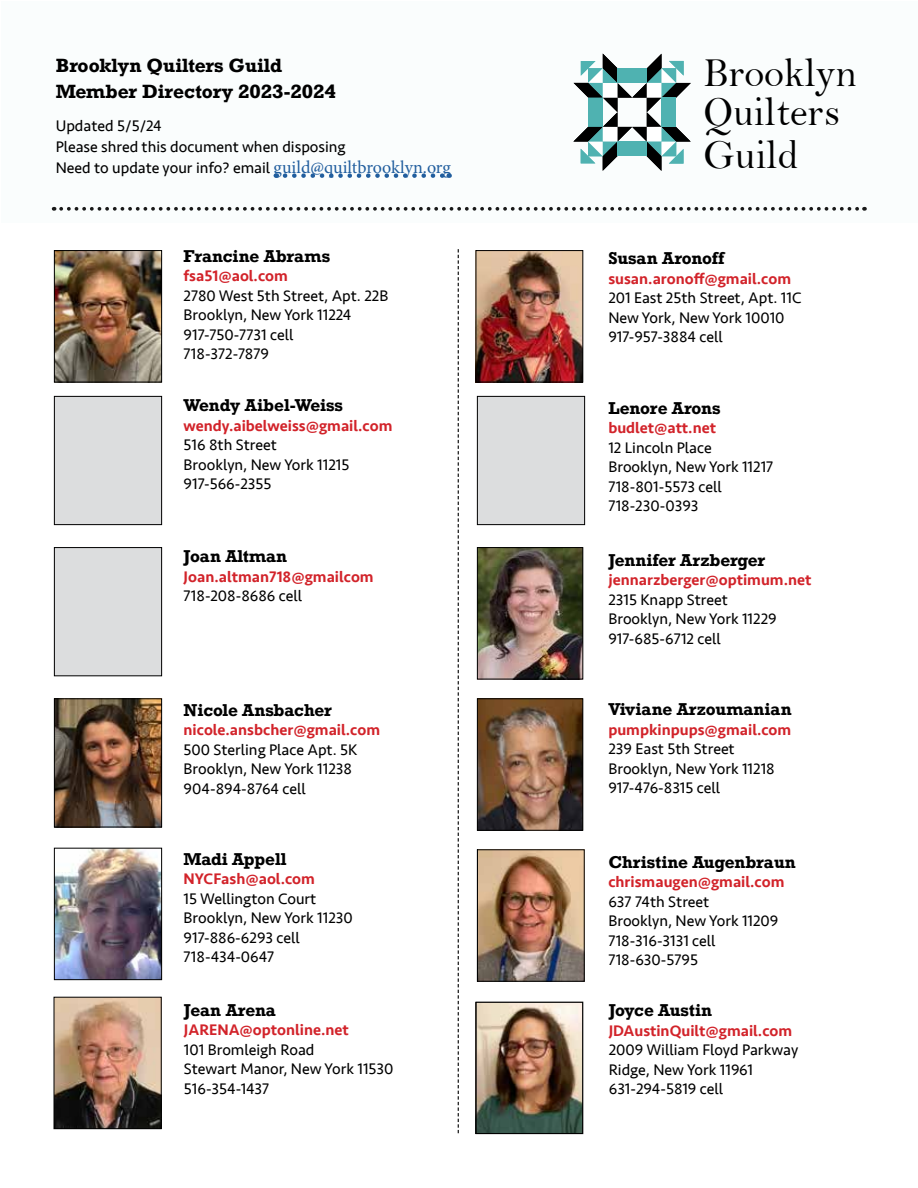
<style>
.page{position:relative;width:918px;height:1188px;background:#fff}
.page>*{position:absolute;margin:0;border:0;box-sizing:border-box;transform-origin:0 0}
.t1{font:41.55px/41.2px "Bell";color:#000}
.t2{font:700 18px/25.5px "Rockwell";color:#000}
.t3{font:700 16.2px "Rockwell";color:#000}
.t4{font:15.75px/19.5px "Seravek";color:#000}
.t5{font:500 15.75px "Seravek";color:#d2232a}
.s1{font-family:"Minion Pro";font-size:18px;color:#215e9e}
</style>
<div class="page">
<img style="left:479px;top:549px;width:102px;height:128px">
<div style="left:477px;top:547px;width:106px;height:132px;border:1px solid #000"></div>
<img style="left:479px;top:851px;width:104px;height:129px">
<div style="left:477px;top:849px;width:108px;height:133px;border:1px solid #000"></div>
<img style="left:478px;top:1004px;width:103px;height:128px">
<div style="left:476px;top:1002px;width:107px;height:132px;border:1px solid #000"></div>
<img style="left:56px;top:252px;width:104px;height:128px">
<div style="left:54px;top:250px;width:108px;height:132px;border:1px solid #000"></div>
<div style="left:54px;top:396px;width:108px;height:129px;background:#dcddde"></div>
<div style="left:54px;top:396px;width:108px;height:129px;border:1px solid #000"></div>
<img style="left:56px;top:999px;width:104px;height:128px">
<div style="left:54px;top:997px;width:108px;height:132px;border:1px solid #000"></div>
<img style="left:479px;top:700px;width:102px;height:129px">
<div style="left:477px;top:698px;width:106px;height:133px;border:1px solid #000"></div>
<img style="left:478px;top:252px;width:103px;height:128px">
<div style="left:476px;top:250px;width:107px;height:132px;border:1px solid #000"></div>
<img style="left:56px;top:850px;width:104px;height:128px">
<div style="left:54px;top:848px;width:108px;height:132px;border:1px solid #000"></div>
<svg style="left:458px;top:249px;width:1px;height:884px"></svg>
<div style="left:1px;top:1px;width:917px;height:221px;background:#fafdfd"></div>
<svg style="left:573px;top:54px;width:118px;height:117px"></svg>
<svg style="left:285px;top:173px;width:165px;height:5px"></svg>
<svg style="left:61px;top:207px;width:804px;height:4px"></svg>
<div style="left:54px;top:548px;width:108px;height:128px;background:#dcddde"></div>
<div style="left:54px;top:547px;width:108px;height:129px;border:1px solid #000"></div>
<img style="left:56px;top:700px;width:104px;height:125px">
<div style="left:54px;top:698px;width:108px;height:129px;border:1px solid #000"></div>
<div style="left:477px;top:396px;width:108px;height:129px;background:#dcddde"></div>
<div style="left:477px;top:396px;width:108px;height:129px;border:1px solid #000"></div>
<p class="t2" style="left:56px;top:53px;width:281px">Brooklyn Quilters Guild<br>Member Directory 2023-2024</p>
<p class="t4" style="left:56px;top:115px;width:397px;line-height:21px">Updated 5/5/24<br>Please shred this document when disposing<br>Need to update your info? email <span class="s1">guild@quiltbrooklyn.org</span></p>
<p class="t3" style="left:184px;top:245px;width:148px">Francine Abrams</p>
<p class="t5" style="left:184px;top:266px;width:106px">fsa51@aol.com</p>
<p class="t4" style="left:184px;top:286px;width:206px">2780 West 5th Street, Apt. 22B<br>Brooklyn, New York 11224<br>917-750-7731 cell<br>718-372-7879</p>
<p class="t3" style="left:184px;top:395px;width:161px">Wendy Aibel-Weiss</p>
<p class="t5" style="left:184px;top:416px;width:210px">wendy.aibelweiss@gmail.com</p>
<p class="t4" style="left:184px;top:435px;width:167px">516 8th Street<br>Brooklyn, New York 11215<br>917-566-2355</p>
<p class="t3" style="left:184px;top:546px;width:105px">Joan Altman</p>
<p class="t5" style="left:184px;top:567px;width:192px">Joan.altman718@gmailcom</p>
<p class="t4" style="left:184px;top:586px;width:120px">718-208-8686 cell</p>
<p class="t3" style="left:184px;top:700px;width:150px">Nicole Ansbacher</p>
<p class="t5" style="left:184px;top:720px;width:198px">nicole.ansbcher@gmail.com</p>
<p class="t4" style="left:184px;top:740px;width:175px">500 Sterling Place Apt. 5K<br>Brooklyn, New York 11238<br>904-894-8764 cell</p>
<p class="t3" style="left:184px;top:848px;width:105px">Madi Appell</p>
<p class="t5" style="left:184px;top:869px;width:133px">NYCFash@aol.com</p>
<p class="t4" style="left:184px;top:889px;width:171px">15 Wellington Court<br>Brooklyn, New York 11230<br>917-886-6293 cell<br>718-434-0647</p>
<p class="t3" style="left:184px;top:999px;width:94px">Jean Arena</p>
<p class="t5" style="left:184px;top:1020px;width:166px">JARENA@optonline.net</p>
<p class="t4" style="left:184px;top:1040px;width:211px">101 Bromleigh Road<br>Stewart Manor, New York 11530<br>516-354-1437</p>
<h1 class="t1" style="left:704px;top:51px;width:155px">Brooklyn<br>Quilters<br>Guild</h1>
<p class="t3" style="left:608px;top:248px;width:118px">Susan Aronoff</p>
<p class="t5" style="left:608px;top:269px;width:184px">susan.aronoff@gmail.com</p>
<p class="t4" style="left:608px;top:288px;width:195px">201 East 25th Street, Apt. 11C<br>New York, New York 10010<br>917-957-3884 cell</p>
<p class="t3" style="left:608px;top:397px;width:114px">Lenore Arons</p>
<p class="t5" style="left:608px;top:418px;width:109px">budlet@att.net</p>
<p class="t4" style="left:608px;top:438px;width:167px">12 Lincoln Place<br>Brooklyn, New York 11217<br>718-801-5573 cell<br>718-230-0393</p>
<p class="t3" style="left:608px;top:549px;width:159px">Jennifer Arzberger</p>
<p class="t5" style="left:608px;top:570px;width:205px">jennarzberger@optimum.net</p>
<p class="t4" style="left:608px;top:589px;width:170px">2315 Knapp Street<br>Brooklyn, New York 11229<br>917-685-6712 cell</p>
<p class="t3" style="left:608px;top:699px;width:185px">Viviane Arzoumanian</p>
<p class="t5" style="left:608px;top:720px;width:184px">pumpkinpups@gmail.com</p>
<p class="t4" style="left:608px;top:739px;width:168px">239 East 5th Street<br>Brooklyn, New York 11218<br>917-476-8315 cell</p>
<p class="t3" style="left:608px;top:851px;width:189px">Christine Augenbraun</p>
<p class="t5" style="left:608px;top:872px;width:178px">chrismaugen@gmail.com</p>
<p class="t4" style="left:608px;top:892px;width:172px">637 74th Street<br>Brooklyn, New York 11209<br>718-316-3131 cell<br>718-630-5795</p>
<p class="t3" style="left:609px;top:1000px;width:105px">Joyce Austin</p>
<p class="t5" style="left:609px;top:1021px;width:185px">JDAustinQuilt@gmail.com</p>
<p class="t4" style="left:609px;top:1040px;width:191px">2009 William Floyd Parkway<br>Ridge, New York 11961<br>631-294-5819 cell</p>
</div>
